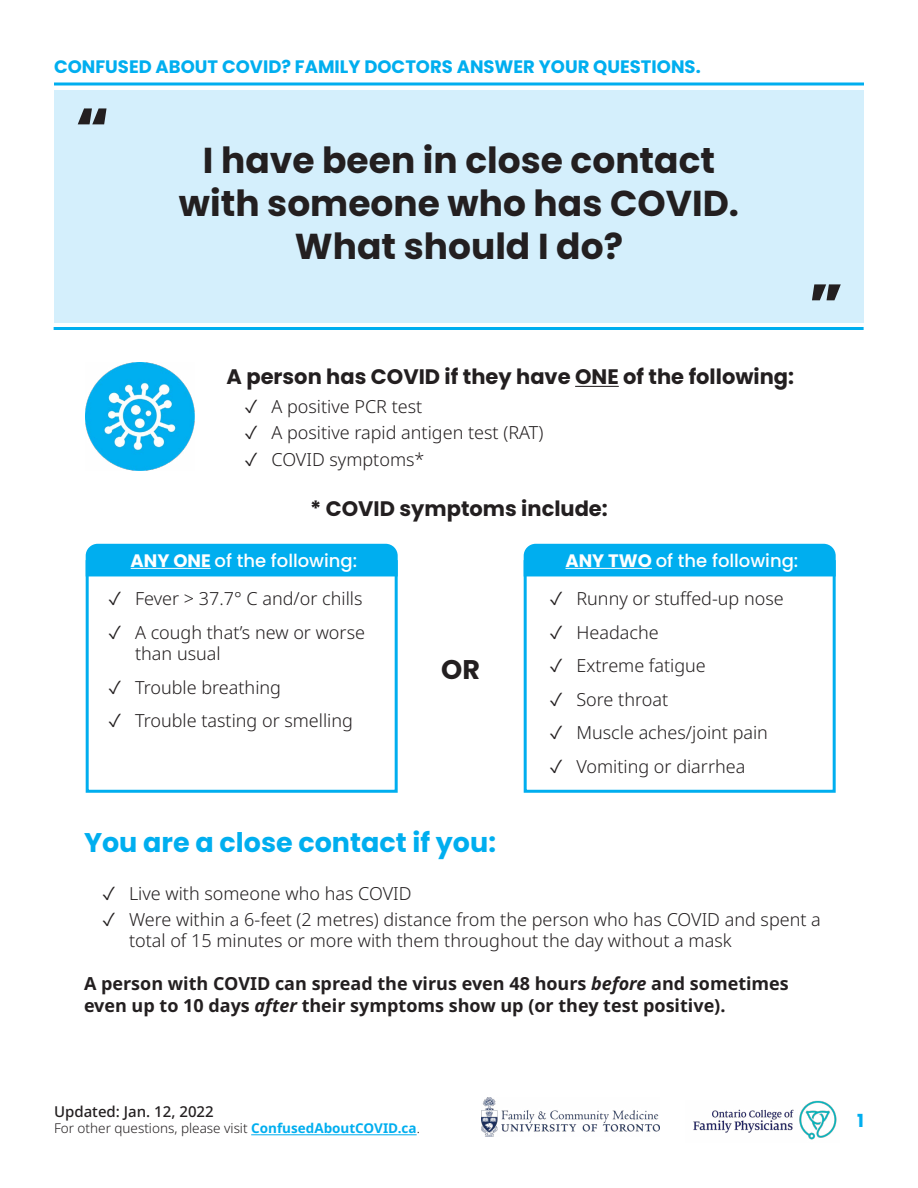
<style>
.page{position:relative;width:918px;height:1188px;background:#fff}
.page>*{position:absolute;margin:0;border:0;box-sizing:border-box;transform-origin:0 0}
.t1{font:900 54px "Poppins";color:#231f20}
.t2{font:700 36px/43.2px "Poppins";color:#231f20;text-align:center}
.subtitle{font:700 27px "Poppins";color:#00aeef}
.t3{font:700 27px "Poppins";color:#231f20}
.Paragraph_Style_1{font:700 21px "Poppins";color:#231f20}
.t4{font:300 18px/21.6px "Noto Sans";color:#231f20}
.t5{font:700 18px/21.6px "Noto Sans";color:#231f20}
.t6{font:700 18px "Poppins";color:#00aeef}
.t7{font:500 18px "Poppins";color:#fff}
.t8{font:500 15px "Noto Sans";color:#231f20}
.t9{font:300 13.5px "Noto Sans";color:#231f20}
.s1{font-weight:700}
.s2{font-style:italic}
.s3{font-weight:700;color:#00aeef}
</style>
<div class="page">
<svg style="left:54px;top:82px;width:810px;height:4px;background:#3fc2f2"></svg>
<hr style="left:251px;top:1134px;width:166px;height:1px;background:#00aeef">
<img style="left:481px;top:1098px;width:178px;height:39px">
<img style="left:693px;top:1100px;width:144px;height:40px">
<div style="left:54px;top:90px;width:810px;height:233px;background:#d4effc"></div>
<hr style="left:54px;top:327px;width:810px;height:3px;background:#00aeef">
<hr style="left:575px;top:386px;width:44px;height:1px;background:#231f20">
<div style="left:86px;top:560px;width:312px;height:233px;border:3px solid #00aeef"></div>
<div style="left:86px;top:544px;width:312px;height:32px;background:#00aeef"></div>
<hr style="left:131px;top:568px;width:80px;height:1px;background:#fff">
<div style="left:524px;top:560px;width:312px;height:233px;border:3px solid #00aeef"></div>
<div style="left:524px;top:544px;width:312px;height:32px;background:#00aeef"></div>
<hr style="left:565px;top:568px;width:87px;height:1px;background:#fff">
<img style="left:86px;top:362px;width:108px;height:109px">
<p class="t6" style="left:54px;top:56px;width:648px">CONFUSED ABOUT COVID? FAMILY DOCTORS ANSWER YOUR QUESTIONS.</p>
<p class="t1" style="left:75px;top:96px;width:36px">“</p>
<p class="t2" style="left:179px;top:139px;width:562px">I have been in close contact with someone who has COVID.<br>What should I do?</p>
<p class="t1" style="left:808px;top:272px;width:36px">”</p>
<p class="Paragraph_Style_1" style="left:226px;top:365px;width:569px">A person has COVID if they have ONE of the following:</p>
<p class="t4" style="left:244px;top:396px;width:179px">✓ A positive PCR test</p>
<p class="t4" style="left:244px;top:423px;width:300px">✓ A positive rapid antigen test (RAT)</p>
<p class="t4" style="left:244px;top:449px;width:181px">✓ COVID symptoms*</p>
<p class="Paragraph_Style_1" style="left:310px;top:496px;width:299px">* COVID symptoms include:</p>
<p class="t7" style="left:131px;top:550px;width:228px"><span class="s1">ANY ONE</span> of the following:</p>
<p class="t7" style="left:565px;top:550px;width:234px"><span class="s1">ANY TWO</span> of the following:</p>
<p class="t4" style="left:108px;top:588px;width:256px">✓ Fever &gt; 37.7° C and/or chills</p>
<p class="t4" style="left:135px;top:622px;width:231px;text-indent:-27px">✓ A cough that’s new or worse than usual</p>
<p class="t4" style="left:108px;top:677px;width:174px">✓ Trouble breathing</p>
<p class="t4" style="left:108px;top:711px;width:246px">✓ Trouble tasting or smelling</p>
<p class="t3" style="left:441px;top:654px;width:40px">OR</p>
<p class="t4" style="left:549px;top:588px;width:236px">✓ Runny or stuffed-up nose</p>
<p class="t4" style="left:549px;top:622px;width:111px">✓ Headache</p>
<p class="t4" style="left:549px;top:655px;width:158px">✓ Extreme fatigue</p>
<p class="t4" style="left:549px;top:689px;width:120px">✓ Sore throat</p>
<p class="t4" style="left:549px;top:723px;width:220px">✓ Muscle aches/joint pain</p>
<p class="t4" style="left:549px;top:756px;width:197px">✓ Vomiting or diarrhea</p>
<p class="subtitle" style="left:84px;top:827px;width:414px">You are a close contact if you:</p>
<p class="t4" style="left:102px;top:883px;width:311px">✓ Live with someone who has COVID</p>
<p class="t4" style="left:129px;top:909px;width:693px;text-indent:-27px">✓ Were within a 6-feet (2 metres) distance from the person who has COVID and spent a total of 15 minutes or more with them throughout the day without a mask</p>
<p class="t5" style="left:84px;top:974px;width:706px">A person with COVID can spread the virus even 48 hours <span class="s2">before</span> and sometimes even up to 10 days <span class="s2">after</span> their symptoms show up (or they test positive).</p>
<p class="t8" style="left:54px;top:1101px;width:161px">Updated: Jan. 12, 2022</p>
<p class="t9" style="left:54px;top:1119px;width:367px">For other questions, please visit <span class="s3">ConfusedAboutCOVID.ca</span>.</p>
<p class="t6" style="left:857px;top:1111px;width:8px">1</p>
</div>
